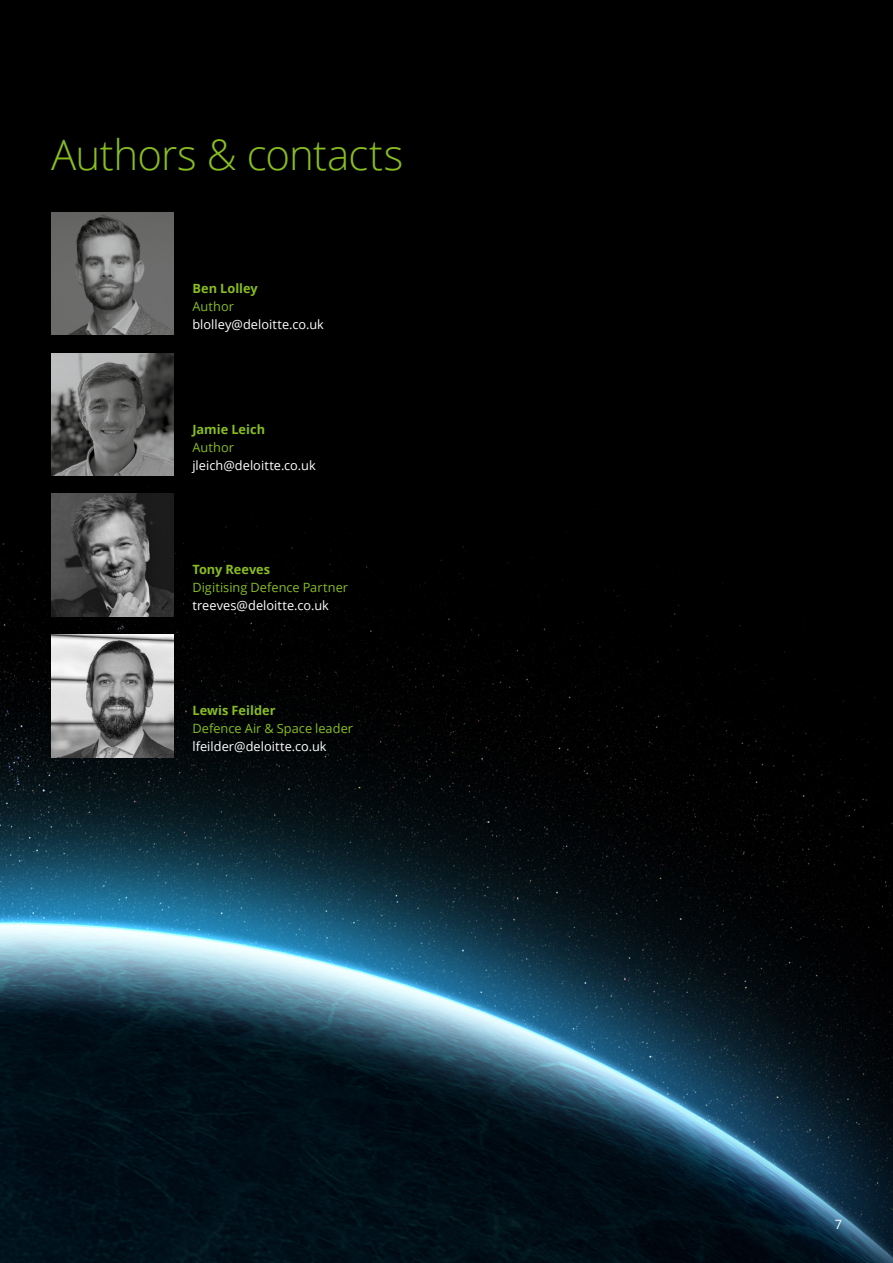
<style>
.page{position:relative;width:893px;height:1263px;background:#fff}
.page>*{position:absolute;margin:0;border:0;box-sizing:border-box;transform-origin:0 0}
.t1{font:300 42px "Open Sans";letter-spacing:-.02em;color:#88bd22}
.t2{font:12.75px "Open Sans";letter-spacing:.005em;color:#fff}
.t3{font:12.75px "Open Sans";letter-spacing:.005em;color:#88bd22}
.t4{font:700 12.75px "Open Sans";letter-spacing:.005em;color:#88bd22}
</style>
<div class="page">
<img style="left:0;top:0;width:893px;height:1263px">
<img style="left:51px;top:213px;width:122px;height:122px">
<img style="left:51px;top:354px;width:122px;height:122px">
<img style="left:51px;top:494px;width:122px;height:122px">
<img style="left:51px;top:635px;width:122px;height:122px">
<h1 class="t1" style="left:51px;top:126px;width:354px">Authors &amp; contacts</h1>
<p class="t4" style="left:192px;top:279px;width:67px">Ben Lolley</p>
<p class="t3" style="left:192px;top:297px;width:43px">Author</p>
<p class="t2" style="left:192px;top:315px;width:133px">blolley@deloitte.co.uk</p>
<p class="t4" style="left:192px;top:420px;width:74px">Jamie Leich</p>
<p class="t3" style="left:192px;top:438px;width:43px">Author</p>
<p class="t2" style="left:192px;top:456px;width:125px">jleich@deloitte.co.uk</p>
<p class="t4" style="left:192px;top:560px;width:79px">Tony Reeves</p>
<p class="t3" style="left:192px;top:579px;width:157px">Digitising Defence Partner</p>
<p class="t2" style="left:192px;top:597px;width:138px">treeves@deloitte.co.uk</p>
<p class="t4" style="left:192px;top:701px;width:85px">Lewis Feilder</p>
<p class="t3" style="left:192px;top:720px;width:162px">Defence Air &amp; Space leader</p>
<p class="t2" style="left:192px;top:738px;width:136px">lfeilder@deloitte.co.uk</p>
<p class="t2" style="left:835px;top:1215px;width:9px">7</p>
</div>
